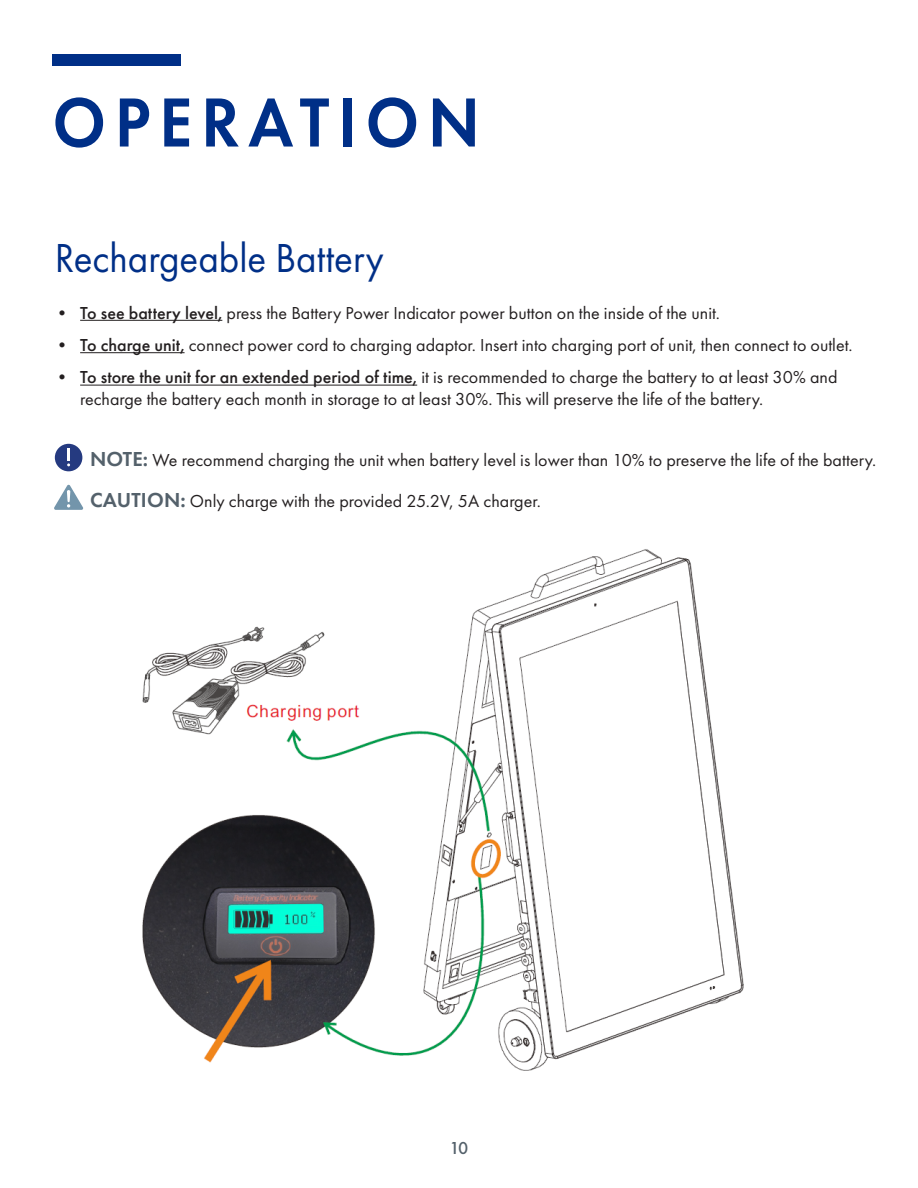
<style>
.page{position:relative;width:918px;height:1188px;background:#fff}
.page>*{position:absolute;margin:0;border:0;box-sizing:border-box;transform-origin:0 0}
.Chapter_Title{font:600 72px "Futura PT";letter-spacing:.13em;color:#002f87;scale:.93 1}
.Heading_1{font:42px "Futura PT";color:#002f87;scale:.93 1}
.t1{font:18px/21.6px "Futura PT";color:#231f20}
.t2{font:500 18px "Futura PT";color:#54616b}
.s1{font-weight:500}
.s2{font-weight:600;font-size:21px;color:#54616b}
</style>
<div class="page">
<div style="left:55px;top:444px;width:27px;height:27px;background:#253a80;border-radius:50%"></div>
<svg style="left:67px;top:449px;width:3px;height:17px"></svg>
<hr style="left:80px;top:320px;width:142px;height:1px;background:#231f20">
<hr style="left:80px;top:352px;width:105px;height:1px;background:#231f20">
<hr style="left:80px;top:385px;width:337px;height:1px;background:#231f20">
<svg style="left:54px;top:485px;width:29px;height:25px"></svg>
<div style="left:53px;top:54px;width:128px;height:12px;background:#002f87"></div>
<img style="left:142px;top:549px;width:602px;height:522px">
<p class="Chapter_Title" style="left:52px;top:77px;width:461px">OPERATION</p>
<p class="Heading_1" style="left:55px;top:233px;width:355px">Rechargeable Battery</p>
<p class="t1" style="left:53px;top:302px;width:668px"><span class="s1">• To see battery level,</span> press the Battery Power Indicator power button on the inside of the unit.</p>
<p class="t1" style="left:53px;top:334px;width:801px"><span class="s1">• To charge unit,</span> connect power cord to charging adaptor. Insert into charging port of unit, then connect to outlet.</p>
<p class="t1" style="left:80px;top:366px;width:759px;text-indent:-27px"><span class="s1">• To store the unit for an extended period of time,</span> it is recommended to charge the battery to at least 30% and recharge the battery each month in storage to at least 30%. This will preserve the life of the battery.</p>
<p class="t1" style="left:90px;top:449px;width:788px"><span class="s2">NOTE:</span> We recommend charging the unit when battery level is lower than 10% to preserve the life of the battery.</p>
<p class="t1" style="left:90px;top:490px;width:452px"><span class="s2">CAUTION:</span> Only charge with the provided 25.2V, 5A charger.</p>
<p class="t2" style="left:449px;top:1137px;width:21px">10</p>
</div>
